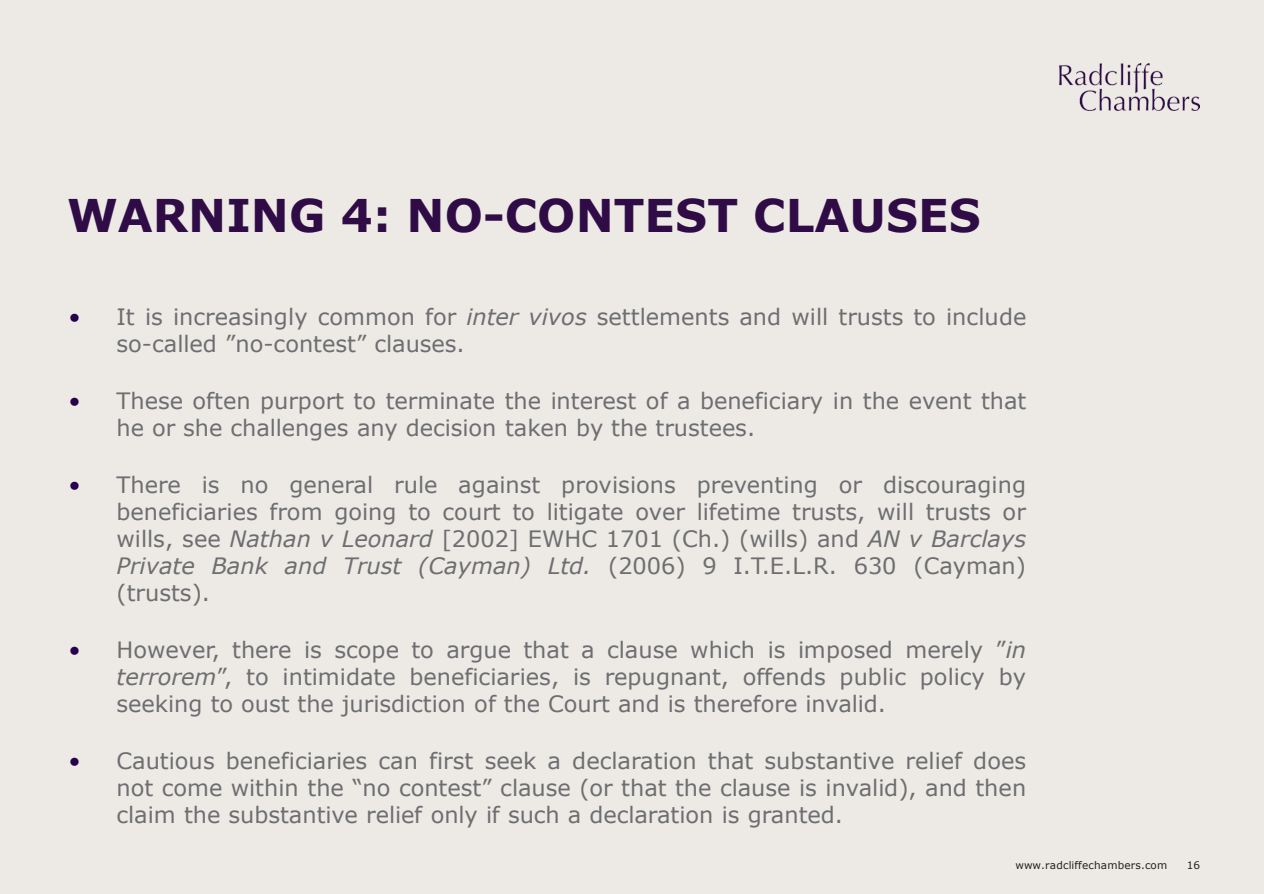
<style>
.page{position:relative;width:1264px;height:894px;background:#fff}
.page>*{position:absolute;margin:0;border:0;box-sizing:border-box;transform-origin:0 0}
.t1{font:700 45px "Verdana";color:#2f0c46}
.t2{font:22.5px/27px "Verdana";color:#6d6e71;text-align:justify}
.t3{font:10.5px "Verdana";letter-spacing:.015em;color:#231f20}
.s1{color:#26004b}
.s2{font-style:italic}
</style>
<div class="page">
<div style="left:0;top:0;width:1263px;height:893px;background:#edeae5"></div>
<img style="left:1059px;top:64px;width:140px;height:46px">
<h2 class="t1" style="left:67px;top:184px;width:915px">WARNING 4: NO-CONTEST CLAUSES</h2>
<p class="t2" style="left:116px;top:303px;width:911px;text-indent:-48px"><span class="s1">•</span> It is increasingly common for <span class="s2">inter vivos</span> settlements and will trusts to include so-called ”no-contest” clauses.</p>
<p class="t2" style="left:116px;top:387px;width:911px;text-indent:-48px"><span class="s1">•</span> These often purport to terminate the interest of a beneficiary in the event that he or she challenges any decision taken by the trustees.</p>
<p class="t2" style="left:116px;top:471px;width:910px;text-indent:-48px"><span class="s1">•</span> There is no general rule against provisions preventing or discouraging beneficiaries from going to court to litigate over lifetime trusts, will trusts or wills, see <span class="s2">Nathan v Leonard</span> [2002] EWHC 1701 (Ch.) (wills) and <span class="s2">AN v Barclays Private Bank and Trust (Cayman) Ltd.</span> (2006) 9 I.T.E.L.R. 630 (Cayman) (trusts).</p>
<p class="t2" style="left:116px;top:636px;width:910px;text-indent:-48px"><span class="s1">•</span> However, there is scope to argue that a clause which is imposed merely ”<span class="s2">in terrorem</span>”, to intimidate beneficiaries, is repugnant, offends public policy by seeking to oust the jurisdiction of the Court and is therefore invalid.</p>
<p class="t2" style="left:116px;top:747px;width:911px;text-indent:-48px"><span class="s1">•</span> Cautious beneficiaries can first seek a declaration that substantive relief does not come within the “no contest” clause (or that the clause is invalid), and then claim the substantive relief only if such a declaration is granted.</p>
<p class="t3" style="left:1015px;top:858px;width:153px">www.radcliffechambers.com</p>
<p class="t3" style="left:1186px;top:858px;width:15px">16</p>
</div>
